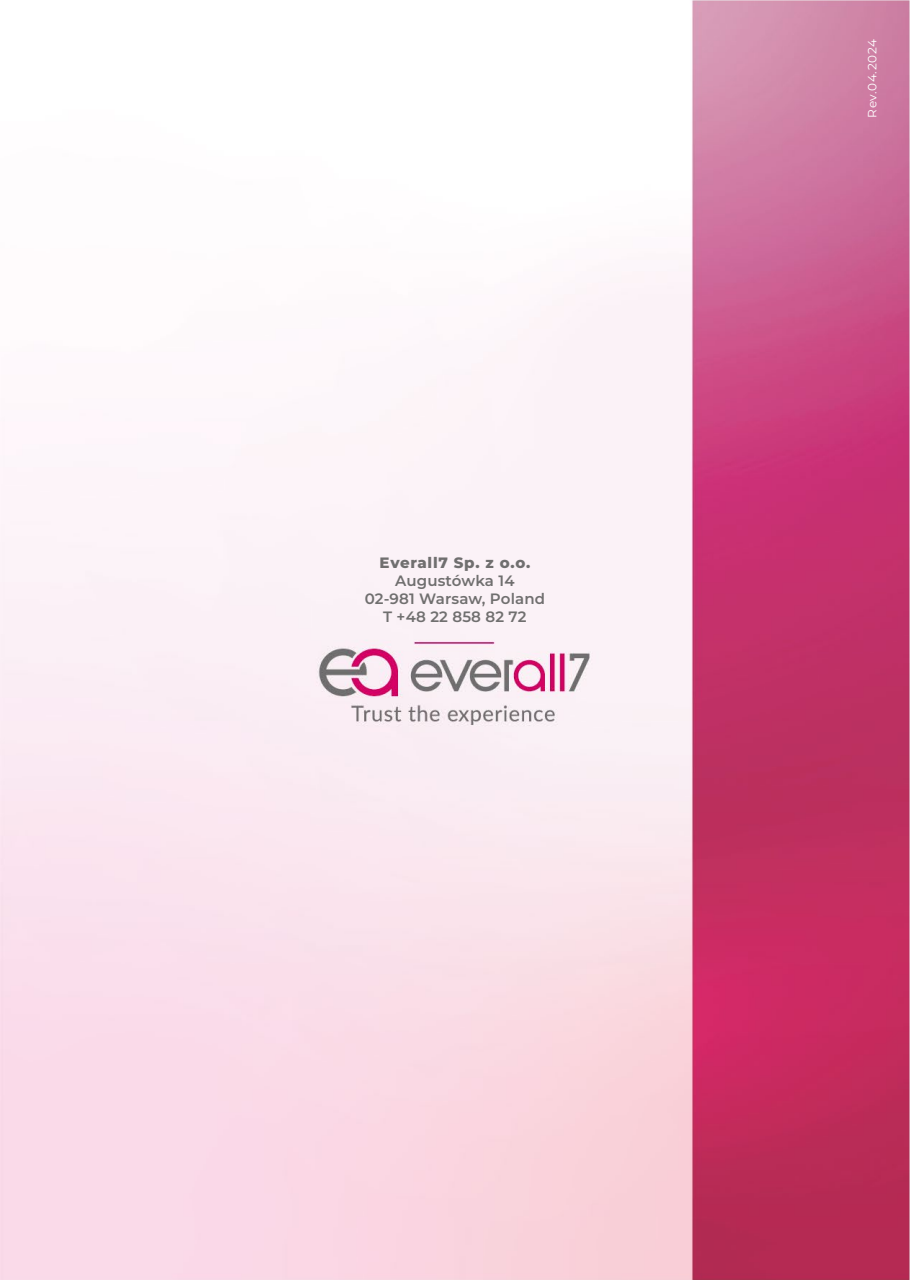
<style>
.page{position:relative;width:910px;height:1280px;background:#fff}
.page>*{position:absolute;margin:0;border:0;box-sizing:border-box;transform-origin:0 0}
.t1{font:600 15px/18px "Montserrat";letter-spacing:.01em;color:#706f6f;text-align:center}
.t2{font:800 15px "Montserrat";letter-spacing:.05em;color:#706f6f}
.t3{font:12px "Montserrat";letter-spacing:.05em;color:#fff}
</style>
<div class="page">
<img style="left:0;top:0;width:910px;height:1280px">
<p class="t2" style="left:380px;top:553px;width:152px">Everall7 Sp. z o.o.</p>
<p class="t1" style="left:365px;top:572px;width:182px">Augustówka 14<br>02-981 Warsaw, Poland<br>T +48 22 858 82 72</p>
<p class="t3" style="left:864px;top:118px;width:80px;rotate:-90deg">Rev.04.2024</p>
</div>
